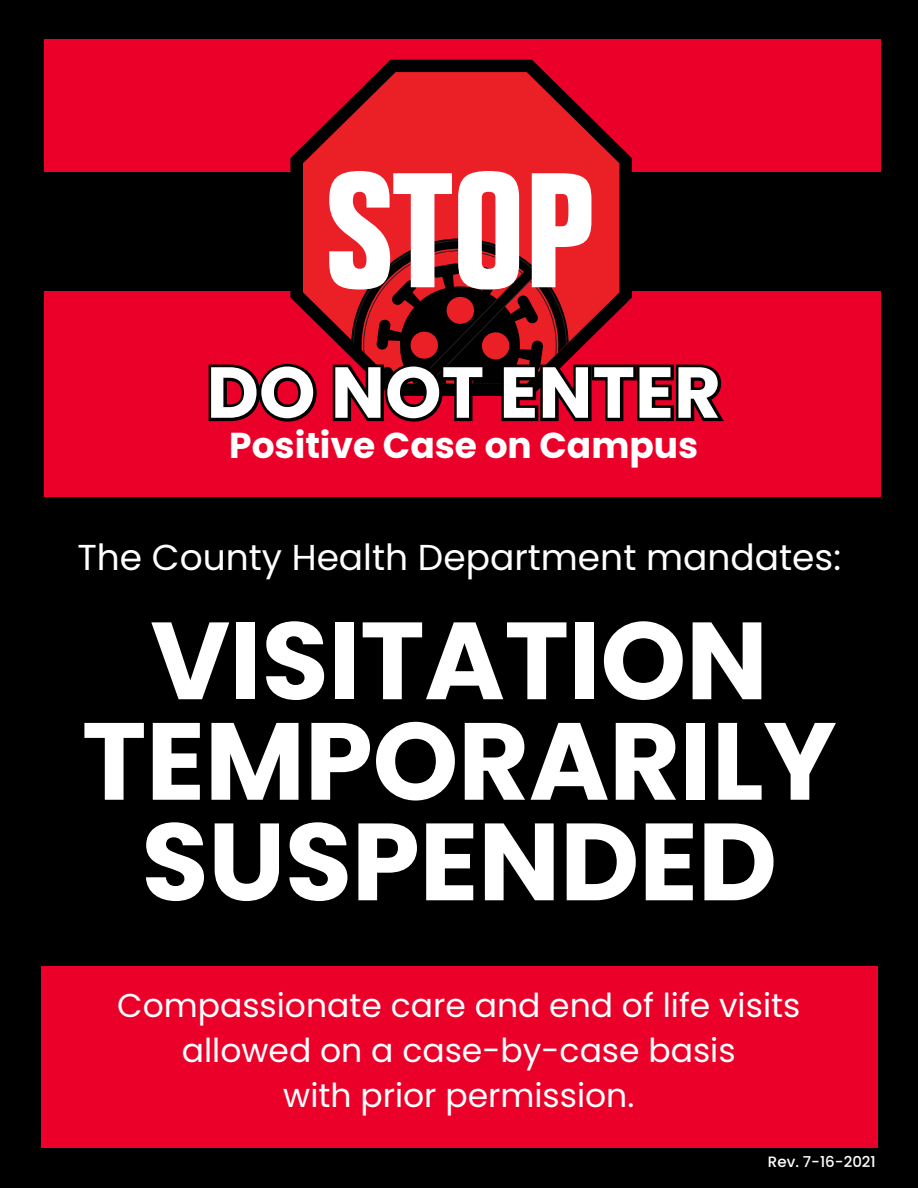
<style>
.page{position:relative;width:918px;height:1188px;background:#000}
.page>*{position:absolute;margin:0;border:0;box-sizing:border-box;transform-origin:0 0}
.t1{font:700 109.5px/100.5px "Poppins";letter-spacing:-.005em;color:#fff;text-align:center}
.t2{font:700 72px "Poppins";color:#fff}
.t3{font:36px "Poppins";color:#fff}
.t4{font:700 36px "Poppins";color:#fff}
.t5{font:33px/45px "Poppins";color:#fff;text-align:center}
.t6{font:500 15px "Poppins";color:#fff}
</style>
<div class="page">
<div style="left:44px;top:39px;width:836px;height:457px;background:#ea0029"></div>
<div style="left:41px;top:966px;width:837px;height:182px;background:#ea0029"></div>
<div style="left:30px;top:172px;width:860px;height:119px;background:#000"></div>
<svg style="left:290px;top:60px;width:342px;height:304px;fill:#eb2027"></svg>
<svg style="left:209px;top:364px;width:108px;height:58px"></svg>
<svg style="left:329px;top:171px;width:395px;height:251px"></svg>
<h2 class="t2" style="left:207px;top:351px;width:516px">DO NOT ENTER</h2>
<p class="t4" style="left:229px;top:425px;width:471px">Positive Case on Campus</p>
<p class="t3" style="left:77px;top:537px;width:765px">The County Health Department mandates:</p>
<h1 class="t1" style="left:82px;top:611px;width:756px">VISITATION<br>TEMPORARILY<br>SUSPENDED</h1>
<p class="t5" style="left:117px;top:984px;width:685px">Compassionate care and end of life visits allowed on a case-by-case basis<br>with prior permission.</p>
<p class="t6" style="left:768px;top:1153px;width:109px">Rev. 7-16-2021</p>
</div>
